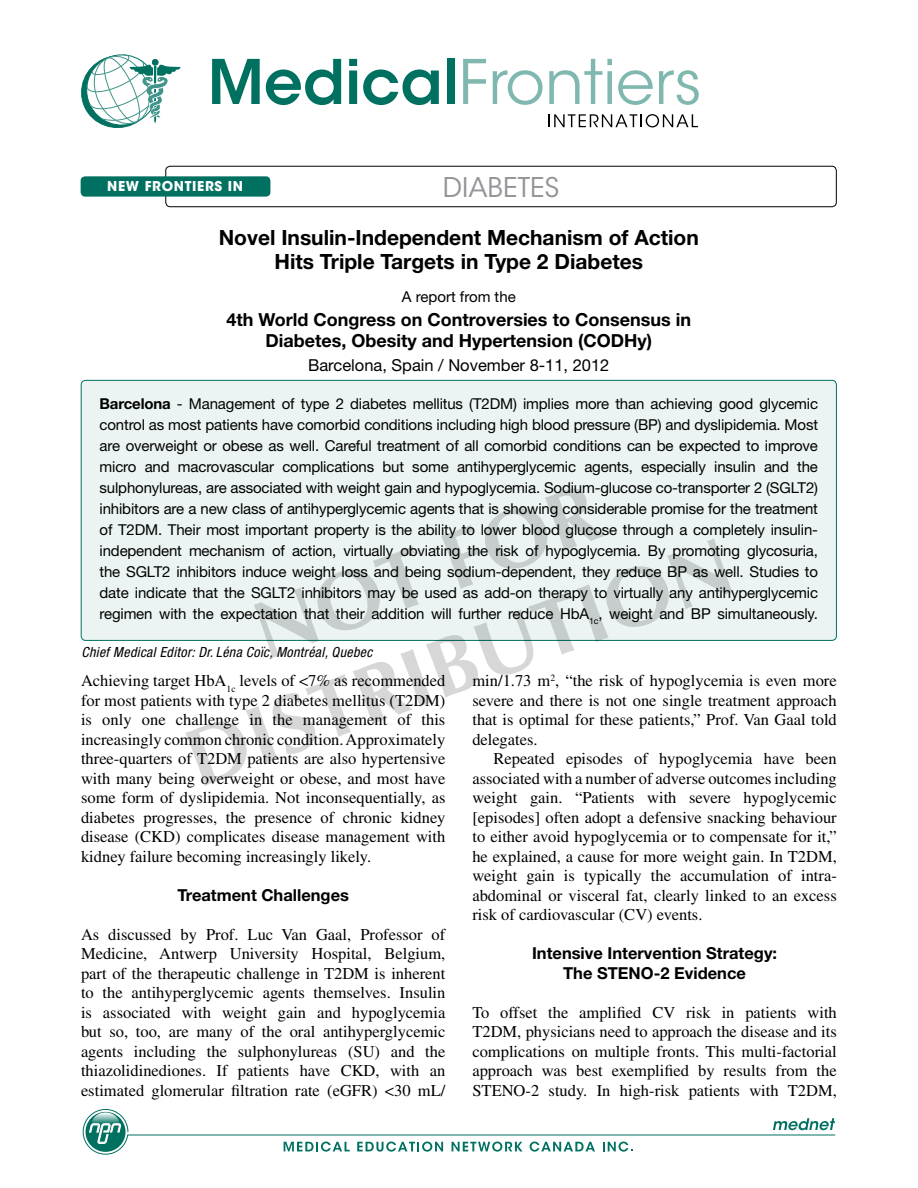
<style>
.page{position:relative;width:918px;height:1188px;background:#fff}
.page>*{position:absolute;margin:0;border:0;box-sizing:border-box;transform-origin:0 0}
.t1{font:27px "ITC Avant Garde Std";color:#939598}
.t2{font:700 21px/24px "Helvetica Neue LT Std";color:#000;text-align:center}
.t3{font:700 18px/21px "Helvetica Neue LT Std";color:#000;text-align:center}
.t4{font:16.5px/19.5px "Times LT Std";color:#000;text-align:justify}
.t5{font:700 16.5px/19.5px "Helvetica Neue LT Std";color:#000;text-align:center}
.t6{font:16.5px "Helvetica Neue LT Std";color:#000}
.t7{font:15px/21px "Helvetica Neue LT Std";letter-spacing:-.01em;color:#000;text-align:justify}
.t8{font:italic condensed 13.95px "Helvetica Neue LT Std";letter-spacing:.025em;color:#000}
.t9{font:700 13.5px "ITC Avant Garde Std";letter-spacing:.05em;color:#fff}
.s1{font-weight:700}
</style>
<div class="page">
<div style="left:165px;top:166px;width:672px;height:41px;border:1px solid #000;border-radius:4px"></div>
<div style="left:81px;top:176px;width:189px;height:21px;background:#007161;border-radius:4px"></div>
<svg style="left:81px;top:55px;width:100px;height:73px"></svg>
<svg style="left:548px;top:114px;width:150px;height:13px"></svg>
<svg style="left:212px;top:59px;width:48px;height:45px"></svg>
<svg style="left:266px;top:59px;width:75px;height:46px"></svg>
<svg style="left:349px;top:59px;width:8px;height:45px"></svg>
<svg style="left:363px;top:69px;width:76px;height:36px"></svg>
<div style="left:447px;top:59px;width:8px;height:45px;background:#007161"></div>
<svg style="left:463px;top:59px;width:23px;height:45px"></svg>
<svg style="left:493px;top:70px;width:50px;height:35px"></svg>
<svg style="left:549px;top:59px;width:63px;height:45px"></svg>
<svg style="left:618px;top:70px;width:35px;height:35px"></svg>
<svg style="left:659px;top:70px;width:40px;height:35px"></svg>
<svg style="left:82px;top:1109px;width:754px;height:46px"></svg>
<div style="left:81px;top:380px;width:755px;height:260px;background:#ebf4f2;border-radius:4px"></div>
<svg style="left:185px;top:538px;width:547px;height:248px"></svg>
<svg style="left:254px;top:488px;width:351px;height:170px"></svg>
<p class="t9" style="left:107px;top:178px;width:136px">NEW FRONTIERS IN</p>
<h1 class="t1" style="left:443px;top:171px;width:118px">DIABETES</h1>
<p class="t2" style="left:219px;top:225px;width:482px">Novel Insulin-Independent Mechanism of Action<br>Hits Triple Targets in Type 2 Diabetes</p>
<p class="t7" style="left:402px;top:286px;width:115px">A report from the</p>
<p class="t3" style="left:227px;top:309px;width:466px">4th World Congress on Controversies to Consensus in<br>Diabetes, Obesity and Hypertension (CODHy)</p>
<p class="t6" style="left:308px;top:355px;width:303px">Barcelona, Spain / November 8-11, 2012</p>
<p class="t7" style="left:100px;top:393px;width:720px"><span class="s1">Barcelona</span> - Management of type 2 diabetes mellitus (T2DM) implies more than achieving good glycemic control as most patients have comorbid conditions including high blood pressure (BP) and dyslipidemia. Most are overweight or obese as well. Careful treatment of all comorbid conditions can be expected to improve micro and macrovascular complications but some antihyperglycemic agents, especially insulin and the sulphonylureas, are associated with weight gain and hypoglycemia. Sodium-glucose co-transporter 2 (SGLT2) inhibitors are a new class of antihyperglycemic agents that is showing considerable promise for the treatment of T2DM. Their most important property is the ability to lower blood glucose through a completely insulin&shy;independent mechanism of action, virtually obviating the risk of hypoglycemia. By promoting glycosuria, the SGLT2 inhibitors induce weight loss and being sodium-dependent, they reduce BP as well. Studies to date indicate that the SGLT2 inhibitors may be used as add-on therapy to virtually any antihyperglycemic regimen with the expectation that their addition will further reduce HbA<sub>1c</sub>, weight and BP simultaneously.</p>
<p class="t8" style="left:82px;top:644px;width:292px">Chief Medical Editor: Dr. Léna Coïc, Montréal, Quebec</p>
<p class="t4" style="left:81px;top:671px;width:366px">Achieving target HbA<sub>1c</sub> levels of &lt;7% as recommended for most patients with type 2 diabetes mellitus (T2DM) is only one challenge in the management of this increasingly common chronic condition. Approximately three-quarters of T2DM patients are also hypertensive with many being overweight or obese, and most have some form of dyslipidemia. Not inconsequentially, as diabetes progresses, the presence of chronic kidney disease (CKD) complicates disease management with kidney failure becoming increasingly likely.</p>
<p class="t5" style="left:177px;top:885px;width:173px">Treatment Challenges</p>
<p class="t4" style="left:81px;top:925px;width:366px">As discussed by Prof. Luc Van Gaal, Professor of Medicine, Antwerp University Hospital, Belgium, part of the therapeutic challenge in T2DM is inherent to the antihyperglycemic agents themselves. Insulin is associated with weight gain and hypoglycemia but so, too, are many of the oral antihyperglycemic agents including the sulphonylureas (SU) and the thiazolidinediones. If patients have CKD, with an estimated glomerular filtration rate (eGFR) &lt;30 mL/</p>
<p class="t4" style="left:472px;top:671px;width:366px">min/1.73 m<sup>2</sup>, “the risk of hypoglycemia is even more severe and there is not one single treatment approach that is optimal for these patients,” Prof. Van Gaal told delegates.</p>
<p class="t4" style="left:472px;top:749px;width:366px;text-indent:21px">Repeated episodes of hypoglycemia have been associated with a number of adverse outcomes including weight gain. “Patients with severe hypoglycemic [episodes] often adopt a defensive snacking behaviour to either avoid hypoglycemia or to compensate for it,” he explained, a cause for more weight gain. In T2DM, weight gain is typically the accumulation of intra&shy;abdominal or visceral fat, clearly linked to an excess risk of cardiovascular (CV) events.</p>
<p class="t5" style="left:532px;top:943px;width:247px">Intensive Intervention Strategy:<br>The STENO-2 Evidence</p>
<p class="t4" style="left:472px;top:1003px;width:366px">To offset the amplified CV risk in patients with T2DM, physicians need to approach the disease and its complications on multiple fronts. This multi-factorial approach was best exemplified by results from the STENO-2 study. In high-risk patients with T2DM,</p>
</div>
